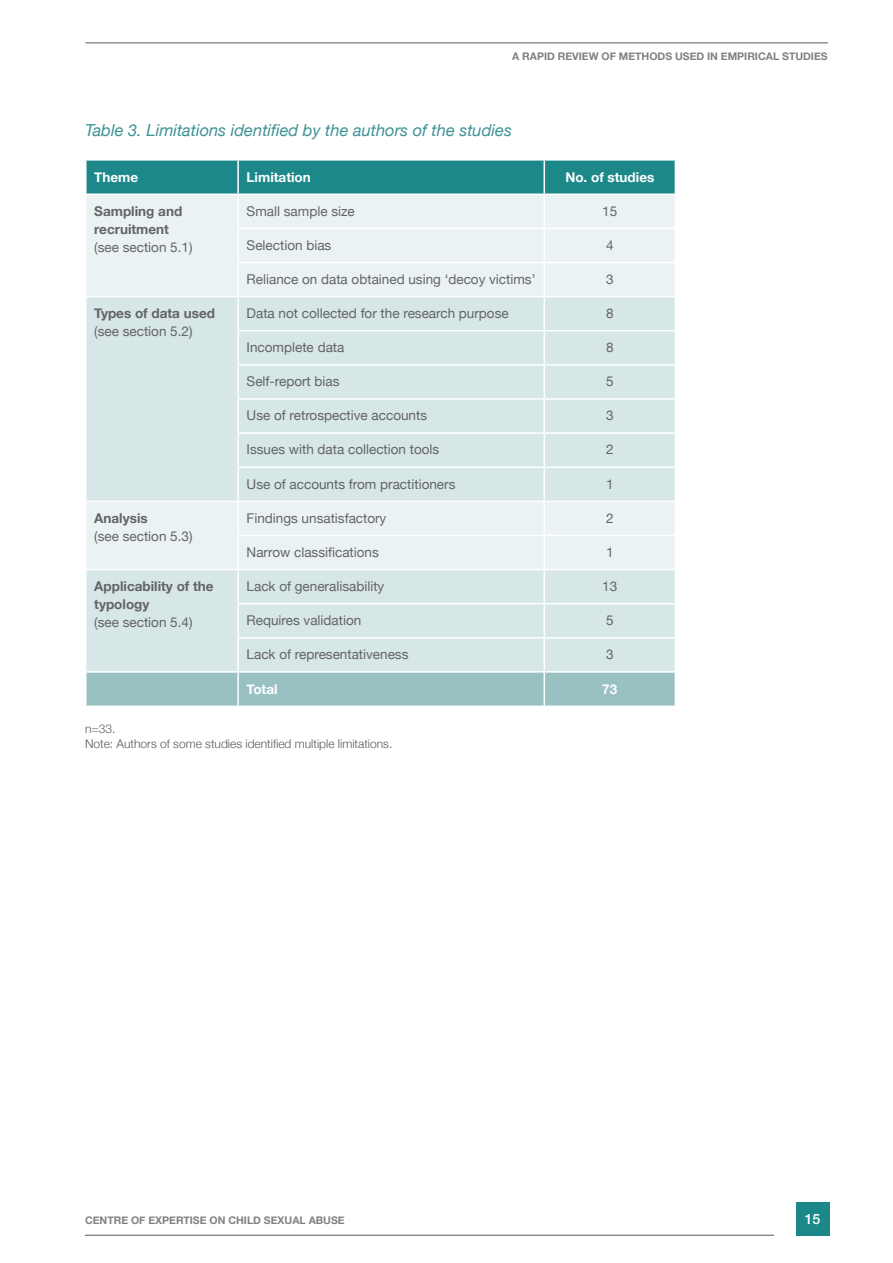
<style>
.page{position:relative;width:893px;height:1263px;background:#fff}
.page>*{position:absolute;margin:0;border:0;box-sizing:border-box;transform-origin:0 0}
.t1{font:italic 16.5px "Helvetica Neue";color:#3f9294}
.t2{font:500 14.1px "Helvetica Neue";color:#fff}
.t3{font:13.5px "Helvetica Neue";color:#636466}
.t4{font:700 13.5px/18px "Helvetica Neue";color:#636466}
.t5{font:700 13.5px "Helvetica Neue";color:#fff}
.t6{font:300 12px/15px "Helvetica Neue";color:#55585a}
.t7{font:700 10.5px "Helvetica Neue";color:#818082}
</style>
<div class="page">
<hr style="left:86px;top:43px;width:741px;height:1px;background:#55585a">
<div style="left:796px;top:1202px;width:33px;height:34px;background:#1c888a"></div>
<hr style="left:85px;top:1235px;width:689px;height:1px;background:#55585a">
<div style="left:87px;top:161px;width:588px;height:32px;background:#1c888a"></div>
<div style="left:87px;top:195px;width:588px;height:101px;background:#ebf2f3"></div>
<svg style="left:87px;top:297px;width:588px;height:374px;background:#dae8e9"></svg>
<div style="left:87px;top:673px;width:588px;height:32px;background:#9ac1c2"></div>
<hr style="left:237px;top:161px;width:2px;height:32px;background:#fff">
<hr style="left:544px;top:161px;width:1px;height:32px;background:#fff">
<hr style="left:544px;top:195px;width:1px;height:33px;background:#fff">
<hr style="left:544px;top:229px;width:1px;height:33px;background:#fff">
<hr style="left:237px;top:262px;width:307px;height:1px;background:#fff">
<hr style="left:544px;top:262px;width:132px;height:1px;background:#fff">
<hr style="left:544px;top:263px;width:1px;height:33px;background:#fff">
<hr style="left:544px;top:297px;width:1px;height:33px;background:#fff">
<hr style="left:237px;top:330px;width:307px;height:1px;background:#fff">
<hr style="left:544px;top:330px;width:132px;height:1px;background:#fff">
<hr style="left:544px;top:331px;width:1px;height:33px;background:#fff">
<hr style="left:237px;top:364px;width:307px;height:2px;background:#fff">
<hr style="left:544px;top:364px;width:132px;height:2px;background:#fff">
<hr style="left:544px;top:366px;width:1px;height:32px;background:#fff">
<hr style="left:237px;top:398px;width:307px;height:2px;background:#fff">
<hr style="left:544px;top:398px;width:132px;height:2px;background:#fff">
<hr style="left:544px;top:400px;width:1px;height:32px;background:#fff">
<hr style="left:237px;top:432px;width:307px;height:2px;background:#fff">
<hr style="left:544px;top:432px;width:132px;height:2px;background:#fff">
<hr style="left:544px;top:434px;width:1px;height:32px;background:#fff">
<hr style="left:237px;top:466px;width:307px;height:2px;background:#fff">
<hr style="left:544px;top:466px;width:132px;height:2px;background:#fff">
<hr style="left:544px;top:468px;width:1px;height:32px;background:#fff">
<hr style="left:238px;top:500px;width:306px;height:2px;background:#fff">
<hr style="left:544px;top:500px;width:132px;height:2px;background:#fff">
<hr style="left:544px;top:502px;width:1px;height:33px;background:#fff">
<hr style="left:237px;top:535px;width:307px;height:1px;background:#fff">
<hr style="left:544px;top:535px;width:132px;height:1px;background:#fff">
<hr style="left:544px;top:536px;width:1px;height:33px;background:#fff">
<hr style="left:238px;top:569px;width:306px;height:1px;background:#fff">
<hr style="left:544px;top:569px;width:132px;height:1px;background:#fff">
<hr style="left:544px;top:570px;width:1px;height:33px;background:#fff">
<hr style="left:237px;top:603px;width:307px;height:1px;background:#fff">
<hr style="left:544px;top:603px;width:132px;height:1px;background:#fff">
<hr style="left:544px;top:604px;width:1px;height:33px;background:#fff">
<hr style="left:544px;top:638px;width:1px;height:33px;background:#fff">
<hr style="left:237px;top:673px;width:2px;height:32px;background:#fff">
<hr style="left:544px;top:673px;width:1px;height:32px;background:#fff">
<hr style="left:237px;top:228px;width:307px;height:1px;background:#fff">
<hr style="left:544px;top:228px;width:132px;height:1px;background:#fff">
<hr style="left:237px;top:502px;width:2px;height:33px;background:#fff">
<hr style="left:237px;top:536px;width:2px;height:33px;background:#fff">
<hr style="left:237px;top:637px;width:307px;height:1px;background:#fff">
<hr style="left:544px;top:637px;width:132px;height:1px;background:#fff">
<hr style="left:237px;top:195px;width:2px;height:33px;background:#fff">
<hr style="left:237px;top:229px;width:2px;height:33px;background:#fff">
<hr style="left:237px;top:263px;width:2px;height:33px;background:#fff">
<hr style="left:237px;top:297px;width:2px;height:33px;background:#fff">
<hr style="left:237px;top:331px;width:2px;height:33px;background:#fff">
<hr style="left:237px;top:366px;width:2px;height:32px;background:#fff">
<hr style="left:237px;top:400px;width:2px;height:32px;background:#fff">
<hr style="left:237px;top:434px;width:2px;height:32px;background:#fff">
<hr style="left:237px;top:468px;width:2px;height:32px;background:#fff">
<hr style="left:85px;top:500px;width:153px;height:2px;background:#fff">
<hr style="left:85px;top:569px;width:153px;height:1px;background:#fff">
<hr style="left:237px;top:570px;width:2px;height:33px;background:#fff">
<hr style="left:237px;top:604px;width:2px;height:33px;background:#fff">
<hr style="left:237px;top:638px;width:2px;height:33px;background:#fff">
<p class="t7" style="left:512px;top:48px;width:317px">A RAPID REVIEW OF METHODS USED IN EMPIRICAL STUDIES</p>
<p class="t1" style="left:85px;top:118px;width:428px">Table 3. Limitations identified by the authors of the studies</p>
<p class="t5" style="left:94px;top:166px;width:45px">Theme</p>
<p class="t5" style="left:247px;top:166px;width:66px">Limitation</p>
<p class="t5" style="left:565px;top:166px;width:90px">No. of studies</p>
<p class="t4" style="left:94px;top:202px;width:89px">Sampling and recruitment</p>
<p class="t3" style="left:94px;top:237px;width:100px">(see section 5.1)</p>
<p class="t3" style="left:247px;top:201px;width:110px">Small sample size</p>
<p class="t3" style="left:602px;top:201px;width:17px">15</p>
<p class="t3" style="left:247px;top:235px;width:86px">Selection bias</p>
<p class="t3" style="left:606px;top:235px;width:9px">4</p>
<p class="t3" style="left:247px;top:269px;width:290px">Reliance on data obtained using ‘decoy victims’</p>
<p class="t3" style="left:606px;top:269px;width:9px">3</p>
<p class="t4" style="left:94px;top:305px;width:122px">Types of data used</p>
<p class="t3" style="left:94px;top:322px;width:100px">(see section 5.2)</p>
<p class="t4" style="left:94px;top:509px;width:55px">Analysis</p>
<p class="t3" style="left:94px;top:526px;width:100px">(see section 5.3)</p>
<p class="t3" style="left:247px;top:303px;width:264px">Data not collected for the research purpose</p>
<p class="t3" style="left:606px;top:303px;width:9px">8</p>
<p class="t3" style="left:247px;top:338px;width:99px">Incomplete data</p>
<p class="t3" style="left:606px;top:338px;width:9px">8</p>
<p class="t3" style="left:247px;top:372px;width:95px">Self-report bias</p>
<p class="t3" style="left:606px;top:372px;width:9px">5</p>
<p class="t3" style="left:247px;top:406px;width:182px">Use of retrospective accounts</p>
<p class="t3" style="left:606px;top:406px;width:9px">3</p>
<p class="t3" style="left:247px;top:440px;width:194px">Issues with data collection tools</p>
<p class="t3" style="left:606px;top:440px;width:9px">2</p>
<p class="t3" style="left:247px;top:474px;width:210px">Use of accounts from practitioners</p>
<p class="t3" style="left:606px;top:474px;width:9px">1</p>
<p class="t3" style="left:247px;top:508px;width:141px">Findings unsatisfactory</p>
<p class="t3" style="left:606px;top:508px;width:9px">2</p>
<p class="t3" style="left:247px;top:542px;width:134px">Narrow classifications</p>
<p class="t3" style="left:606px;top:542px;width:9px">1</p>
<p class="t3" style="left:247px;top:576px;width:139px">Lack of generalisability</p>
<p class="t3" style="left:602px;top:576px;width:17px">13</p>
<p class="t3" style="left:247px;top:610px;width:116px">Requires validation</p>
<p class="t3" style="left:606px;top:610px;width:9px">5</p>
<p class="t3" style="left:247px;top:645px;width:163px">Lack of representativeness</p>
<p class="t3" style="left:606px;top:645px;width:9px">3</p>
<p class="t5" style="left:247px;top:678px;width:32px">Total</p>
<p class="t5" style="left:602px;top:678px;width:17px">73</p>
<p class="t6" style="left:85px;top:720px;width:309px">n=33.<br>Note: Authors of some studies identified multiple limitations.</p>
<p class="t4" style="left:94px;top:578px;width:121px">Applicability of the typology</p>
<p class="t3" style="left:94px;top:613px;width:100px">(see section 5.4)</p>
<p class="t7" style="left:85px;top:1212px;width:261px">CENTRE OF EXPERTISE ON CHILD SEXUAL ABUSE</p>
<p class="t2" style="left:805px;top:1208px;width:17px">15</p>
</div>
